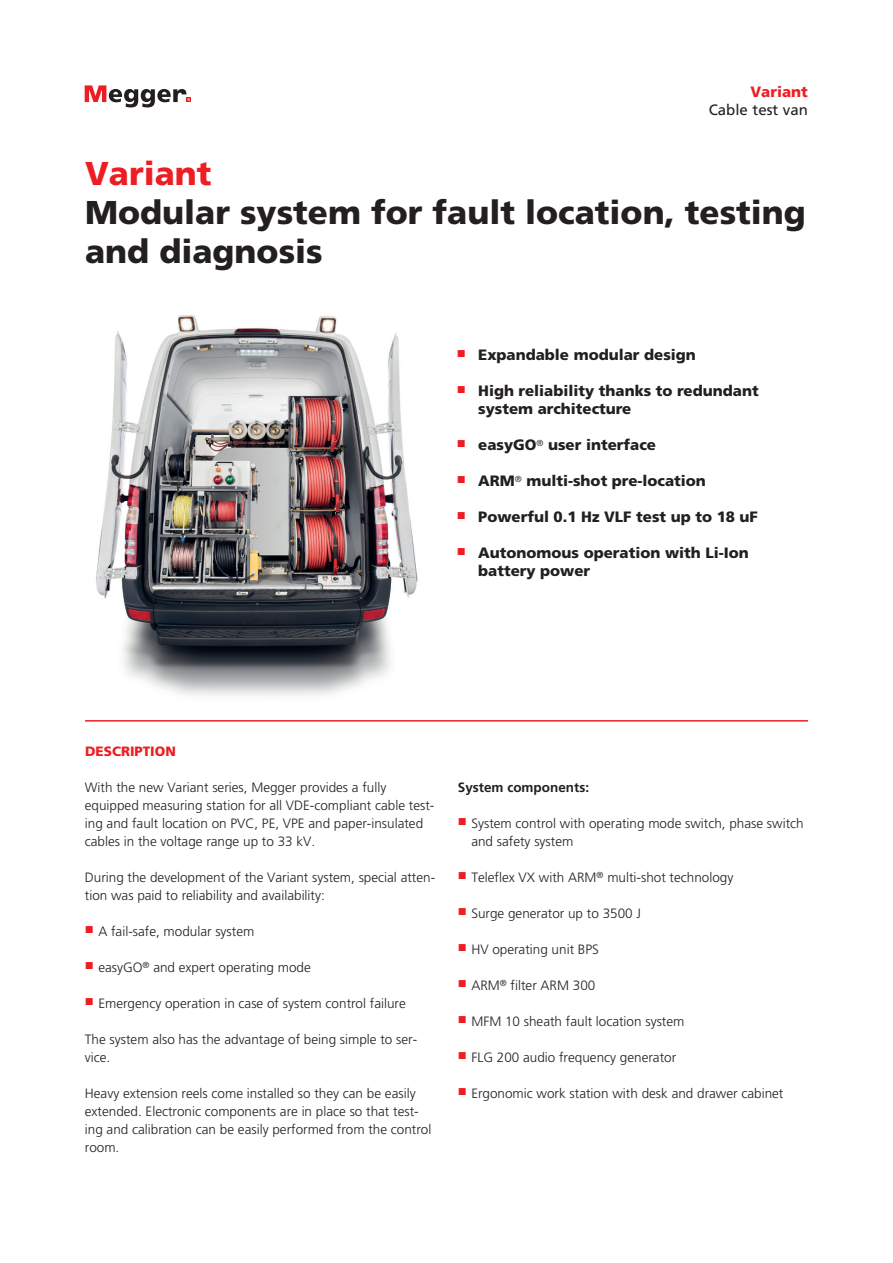
<style>
.page{position:relative;width:893px;height:1263px;background:#fff}
.page>*{position:absolute;margin:0;border:0;box-sizing:border-box;transform-origin:0 0}
.t1{font:900 33px/39px "Frutiger LT Std";color:#231f20}
.t2{font:900 33px "Frutiger LT Std";color:#ee1d23}
.t3{font:900 15px/18px "Frutiger LT Std";color:#231f20}
.t4{font:15px "Frutiger LT Std";color:#231f20}
.t5{font:900 15px "Frutiger LT Std";color:#ee1d23}
.t6{font:300 13.5px/18px "Frutiger LT Std";color:#231f20}
.t7{font:700 13.5px "Frutiger LT Std";color:#231f20}
.t8{font:900 13.5px "Frutiger LT Std";color:#ee1d23}
</style>
<div class="page">
<svg style="left:85px;top:85px;width:106px;height:22px"></svg>
<hr style="left:85px;top:720px;width:723px;height:2px;background:#ee1d23">
<img style="left:95px;top:315px;width:323px;height:381px">
<p class="t5" style="left:750px;top:83px;width:59px">Variant</p>
<p class="t4" style="left:709px;top:101px;width:101px">Cable test van</p>
<h1 class="t2" style="left:85px;top:153px;width:128px">Variant</h1>
<h1 class="t1" style="left:85px;top:193px;width:722px">Modular system for fault location, testing and diagnosis</h1>
<p class="t3" style="left:457px;top:346px;width:240px"><sup>■</sup> Expandable modular design</p>
<p class="t3" style="left:478px;top:382px;width:282px;text-indent:-21px"><sup>■</sup> High reliability thanks to redundant system architecture</p>
<p class="t3" style="left:457px;top:436px;width:201px"><sup>■</sup> easyGO<sup>®</sup> user interface</p>
<p class="t3" style="left:457px;top:472px;width:250px"><sup>■</sup> ARM<sup>®</sup> multi-shot pre-location</p>
<p class="t3" style="left:457px;top:508px;width:303px"><sup>■</sup> Powerful 0.1 Hz VLF test up to 18 uF</p>
<p class="t3" style="left:478px;top:544px;width:272px;text-indent:-21px"><sup>■</sup> Autonomous operation with Li-Ion battery power</p>
<p class="t8" style="left:85px;top:743px;width:92px">DESCRIPTION</p>
<p class="t6" style="left:85px;top:779px;width:351px">With the new Variant series, Megger provides a fully equipped measuring station for all VDE-compliant cable test&shy;ing and fault location on PVC, PE, VPE and paper-insulated cables in the voltage range up to 33 kV.</p>
<p class="t6" style="left:85px;top:869px;width:352px">During the development of the Variant system, special atten&shy;tion was paid to reliability and availability:</p>
<p class="t6" style="left:85px;top:923px;width:171px"><sup>■</sup> A fail-safe, modular system</p>
<p class="t6" style="left:85px;top:959px;width:228px"><sup>■</sup> easyGO<sup>®</sup> and expert operating mode</p>
<p class="t6" style="left:85px;top:995px;width:323px"><sup>■</sup> Emergency operation in case of system control failure</p>
<p class="t6" style="left:85px;top:1031px;width:334px">The system also has the advantage of being simple to ser&shy;vice.</p>
<p class="t6" style="left:85px;top:1085px;width:348px">Heavy extension reels come installed so they can be easily extended. Electronic components are in place so that test&shy;ing and calibration can be easily performed from the control room.</p>
<p class="t7" style="left:458px;top:779px;width:133px">System components:</p>
<p class="t6" style="left:471px;top:815px;width:334px;text-indent:-14px"><sup>■</sup> System control with operating mode switch, phase switch and safety system</p>
<p class="t6" style="left:458px;top:869px;width:277px"><sup>■</sup> Teleflex VX with ARM<sup>®</sup> multi-shot technology</p>
<p class="t6" style="left:458px;top:905px;width:185px"><sup>■</sup> Surge generator up to 3500 J</p>
<p class="t6" style="left:458px;top:941px;width:143px"><sup>■</sup> HV operating unit BPS</p>
<p class="t6" style="left:458px;top:977px;width:139px"><sup>■</sup> ARM<sup>®</sup> filter ARM 300</p>
<p class="t6" style="left:458px;top:1013px;width:228px"><sup>■</sup> MFM 10 sheath fault location system</p>
<p class="t6" style="left:458px;top:1049px;width:220px"><sup>■</sup> FLG 200 audio frequency generator</p>
<p class="t6" style="left:458px;top:1085px;width:327px"><sup>■</sup> Ergonomic work station with desk and drawer cabinet</p>
</div>
